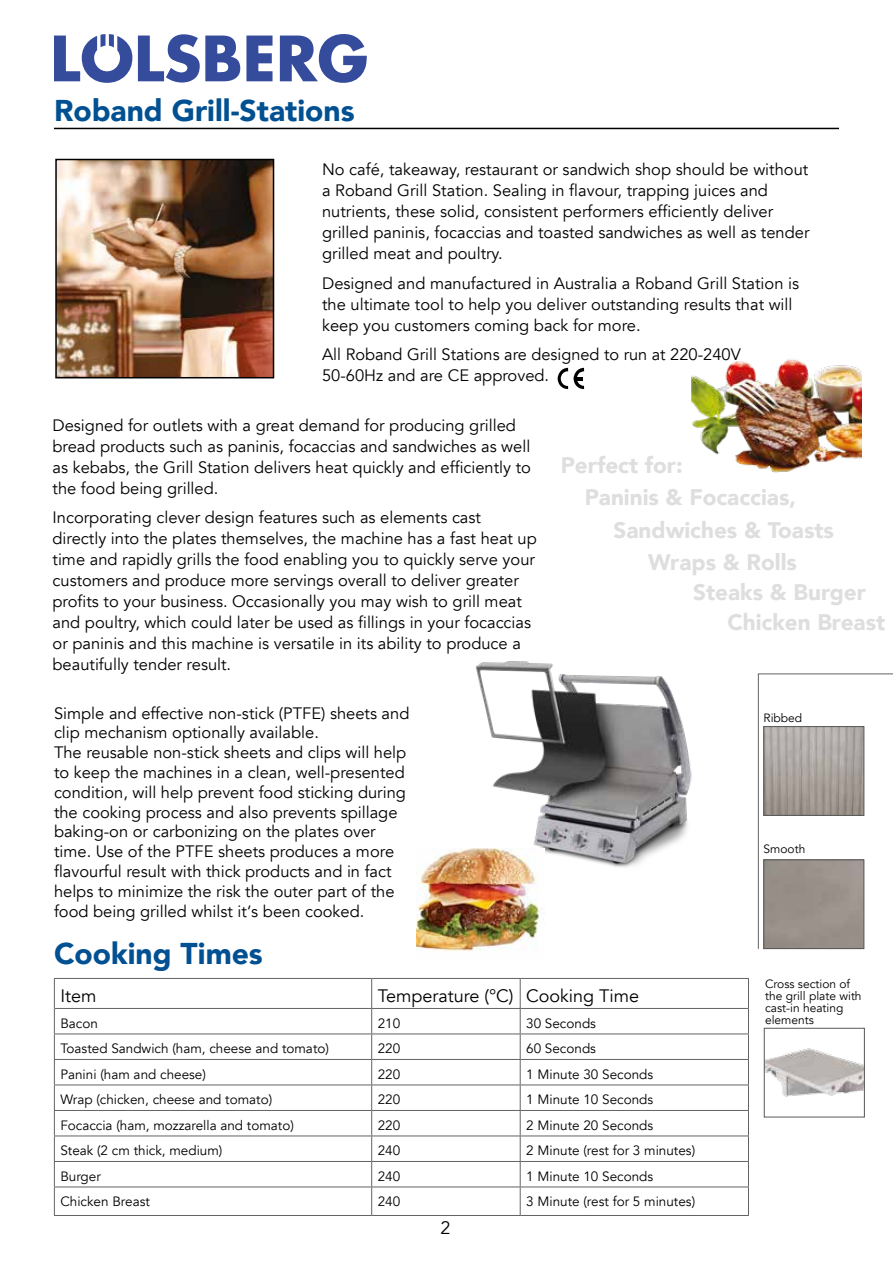
<style>
.page{position:relative;width:893px;height:1263px;background:#fff}
.page>*{position:absolute;margin:0;border:0;box-sizing:border-box;transform-origin:0 0}
.t1{font:900 30px "Avenir";color:#005092}
.t2{font:900 22.5px "Avenir";color:#dedede}
.t3{font:18px "Avenir";color:#000}
.t4{font:16.5px/21px "Avenir";color:#000}
.t5{font:13.5px "Avenir";color:#000}
.t6{font:12px/12px "Avenir";color:#000}
</style>
<div class="page">
<img style="left:58px;top:162px;width:213px;height:213px">
<div style="left:55px;top:159px;width:219px;height:219px;border:2px solid #000"></div>
<hr style="left:54px;top:128px;width:785px;height:1px;background:#000">
<img style="left:476px;top:661px;width:216px;height:207px">
<svg style="left:54px;top:34px;width:78px;height:49px"></svg>
<svg style="left:280px;top:34px;width:87px;height:49px"></svg>
<svg style="left:246px;top:36px;width:27px;height:45px"></svg>
<svg style="left:138px;top:34px;width:102px;height:49px"></svg>
<img style="left:417px;top:848px;width:127px;height:103px">
<img style="left:692px;top:359px;width:170px;height:114px">
<svg style="left:758px;top:673px;width:135px;height:277px"></svg>
<img style="left:765px;top:728px;width:97px;height:86px">
<div style="left:763px;top:726px;width:101px;height:90px;border:1px solid #575756"></div>
<div style="left:765px;top:861px;width:97px;height:86px;background:#999089"></div>
<div style="left:763px;top:859px;width:101px;height:90px;border:1px solid #575756"></div>
<img style="left:766px;top:1048px;width:97px;height:49px">
<div style="left:764px;top:1028px;width:101px;height:89px;border:1px solid #575756"></div>
<hr style="left:372px;top:978px;width:148px;height:1px;background:#646363">
<hr style="left:520px;top:978px;width:229px;height:1px;background:#646363">
<hr style="left:520px;top:1008px;width:228px;height:1px;background:#646363">
<hr style="left:54px;top:978px;width:318px;height:1px;background:#646363">
<hr style="left:372px;top:1008px;width:148px;height:1px;background:#646363">
<hr style="left:372px;top:1033px;width:148px;height:1px;background:#646363">
<hr style="left:520px;top:1033px;width:229px;height:1px;background:#646363">
<hr style="left:372px;top:1059px;width:148px;height:1px;background:#646363">
<hr style="left:372px;top:1084px;width:148px;height:1px;background:#646363">
<hr style="left:372px;top:1110px;width:148px;height:1px;background:#646363">
<hr style="left:372px;top:1135px;width:148px;height:1px;background:#646363">
<hr style="left:372px;top:1161px;width:148px;height:1px;background:#646363">
<hr style="left:372px;top:1186px;width:148px;height:1px;background:#646363">
<hr style="left:372px;top:1215px;width:148px;height:1px;background:#646363">
<hr style="left:520px;top:1215px;width:229px;height:1px;background:#646363">
<hr style="left:54px;top:1215px;width:318px;height:1px;background:#646363">
<hr style="left:54px;top:1186px;width:318px;height:1px;background:#646363">
<hr style="left:54px;top:1161px;width:318px;height:1px;background:#646363">
<hr style="left:54px;top:1110px;width:318px;height:1px;background:#646363">
<hr style="left:54px;top:1135px;width:318px;height:1px;background:#646363">
<hr style="left:520px;top:1059px;width:229px;height:1px;background:#646363">
<hr style="left:520px;top:1084px;width:229px;height:1px;background:#646363">
<hr style="left:520px;top:1110px;width:229px;height:1px;background:#646363">
<hr style="left:520px;top:1135px;width:229px;height:1px;background:#646363">
<hr style="left:520px;top:1161px;width:229px;height:1px;background:#646363">
<svg style="left:520px;top:979px;width:1px;height:236px"></svg>
<svg style="left:748px;top:979px;width:1px;height:236px"></svg>
<hr style="left:520px;top:1186px;width:229px;height:1px;background:#646363">
<hr style="left:54px;top:1059px;width:318px;height:1px;background:#646363">
<hr style="left:54px;top:1084px;width:318px;height:1px;background:#646363">
<hr style="left:55px;top:1008px;width:317px;height:1px;background:#646363">
<svg style="left:54px;top:979px;width:1px;height:236px"></svg>
<svg style="left:371px;top:979px;width:1px;height:236px"></svg>
<hr style="left:54px;top:1033px;width:318px;height:1px;background:#646363">
<svg style="left:558px;top:368px;width:26px;height:21px"></svg>
<h1 class="t1" style="left:54px;top:85px;width:302px">Roband Grill-Stations</h1>
<p class="t4" style="left:322px;top:159px;width:489px">No café, takeaway, restaurant or sandwich shop should be without a Roband Grill Station. Sealing in flavour, trapping juices and nutrients, these solid, consistent performers efficiently deliver grilled paninis, focaccias and toasted sandwiches as well as tender grilled meat and poultry.</p>
<p class="t4" style="left:322px;top:273px;width:478px">Designed and manufactured in Australia a Roband Grill Station is the ultimate tool to help you deliver outstanding results that will keep you customers coming back for more.</p>
<p class="t4" style="left:322px;top:344px;width:420px">All Roband Grill Stations are designed to run at 220-240V<br>50-60Hz and are CE approved.</p>
<p class="t4" style="left:53px;top:415px;width:480px">Designed for outlets with a great demand for producing grilled bread products such as paninis, focaccias and sandwiches as well as kebabs, the Grill Station delivers heat quickly and efficiently to the food being grilled.</p>
<p class="t4" style="left:53px;top:507px;width:486px">Incorporating clever design features such as elements cast directly into the plates themselves, the machine has a fast heat up time and rapidly grills the food enabling you to quickly serve your customers and produce more servings overall to deliver greater profits to your business. Occasionally you may wish to grill meat and poultry, which could later be used as fillings in your focaccias or paninis and this machine is versatile in its ability to produce a beautifully tender result.</p>
<p class="t4" style="left:54px;top:703px;width:357px;line-height:19.8px">Simple and effective non-stick (PTFE) sheets and clip mechanism optionally available.<br>The reusable non-stick sheets and clips will help to keep the machines in a clean, well-presented condition, will help prevent food sticking during the cooking process and also prevents spillage baking-on or carbonizing on the plates over time. Use of the PTFE sheets produces a more flavourful result with thick products and in fact helps to minimize the risk the outer part of the food being grilled whilst it‘s been cooked.</p>
<h1 class="t1" style="left:54px;top:928px;width:210px">Cooking Times</h1>
<h2 class="t2" style="left:561px;top:445px;width:124px">Perfect for:</h2>
<h2 class="t2" style="left:585px;top:478px;width:213px">Paninis &amp; Focaccias,</h2>
<h2 class="t2" style="left:614px;top:511px;width:222px">Sandwiches &amp; Toasts</h2>
<h2 class="t2" style="left:648px;top:542px;width:150px">Wraps &amp; Rolls</h2>
<h2 class="t2" style="left:693px;top:573px;width:174px">Steaks &amp; Burger</h2>
<h2 class="t2" style="left:727px;top:603px;width:159px">Chicken Breast</h2>
<p class="t6" style="left:763px;top:712px;width:40px">Ribbed</p>
<p class="t6" style="left:763px;top:842px;width:43px">Smooth</p>
<p class="t3" style="left:60px;top:985px;width:38px">Item</p>
<p class="t3" style="left:378px;top:985px;width:263px">Temperature (°C) Cooking Time</p>
<p class="t5" style="left:60px;top:1015px;width:39px">Bacon</p>
<p class="t5" style="left:378px;top:1015px;width:24px">210</p>
<p class="t5" style="left:526px;top:1015px;width:71px">30 Seconds</p>
<p class="t5" style="left:60px;top:1041px;width:270px">Toasted Sandwich (ham, cheese and tomato)</p>
<p class="t5" style="left:378px;top:1041px;width:24px">220</p>
<p class="t5" style="left:526px;top:1041px;width:71px">60 Seconds</p>
<p class="t5" style="left:60px;top:1066px;width:147px">Panini (ham and cheese)</p>
<p class="t5" style="left:378px;top:1066px;width:24px">220</p>
<p class="t5" style="left:526px;top:1066px;width:129px">1 Minute 30 Seconds</p>
<p class="t5" style="left:60px;top:1092px;width:213px">Wrap (chicken, cheese and tomato)</p>
<p class="t5" style="left:378px;top:1092px;width:24px">220</p>
<p class="t5" style="left:526px;top:1092px;width:129px">1 Minute 10 Seconds</p>
<p class="t5" style="left:60px;top:1117px;width:235px">Focaccia (ham, mozzarella and tomato)</p>
<p class="t5" style="left:378px;top:1117px;width:24px">220</p>
<p class="t5" style="left:526px;top:1117px;width:129px">2 Minute 20 Seconds</p>
<p class="t5" style="left:60px;top:1143px;width:164px">Steak (2 cm thick, medium)</p>
<p class="t5" style="left:378px;top:1143px;width:24px">240</p>
<p class="t5" style="left:526px;top:1143px;width:171px">2 Minute (rest for 3 minutes)</p>
<p class="t5" style="left:60px;top:1168px;width:42px">Burger</p>
<p class="t5" style="left:378px;top:1168px;width:24px">240</p>
<p class="t5" style="left:526px;top:1168px;width:129px">1 Minute 10 Seconds</p>
<p class="t5" style="left:60px;top:1194px;width:91px">Chicken Breast</p>
<p class="t5" style="left:378px;top:1194px;width:24px">240</p>
<p class="t5" style="left:526px;top:1194px;width:171px">3 Minute (rest for 5 minutes)</p>
<p class="t3" style="left:441px;top:1217px;width:12px">2</p>
<p class="t6" style="left:765px;top:978px;width:98px">Cross section of the grill plate with cast-in heating elements</p>
</div>
